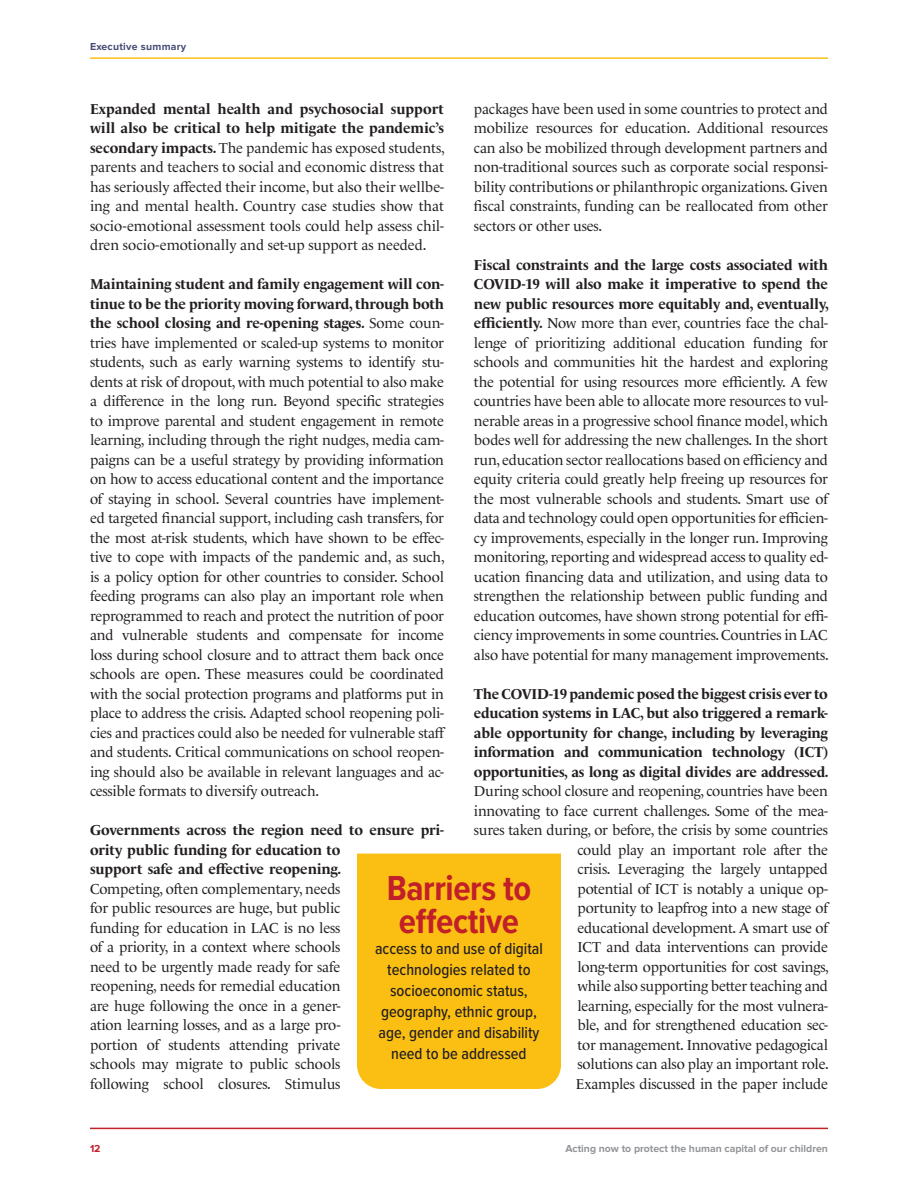
<style>
.page{position:relative;width:918px;height:1188px;background:#fff}
.page>*{position:absolute;margin:0;border:0;box-sizing:border-box;transform-origin:0 0}
.t1{font:700 36px/33px "Proxima Nova Cond";letter-spacing:-.01em;color:#c22029;text-align:center}
.t2{font:500 16.5px/21px "Proxima Nova Cond";color:#231f20;text-align:center}
.t3{font:14.7px/19.5px "Le Monde Livre Std";letter-spacing:-.02em;color:#231f20;text-align:justify}
.t4{font:700 14.7px/19.5px "Le Monde Livre Std";letter-spacing:-.01em;color:#231f20}
.t5{font:700 10.5px "Proxima Nova";color:#939598}
.t6{font:700 10.5px "Proxima Nova";letter-spacing:.025em;color:#454c75}
.t7{font:700 10.5px "Proxima Nova";color:#c22029}
.s1{font-weight:700}
</style>
<div class="page">
<hr style="left:90px;top:1128px;width:738px;height:1px;background:#c22029">
<hr style="left:90px;top:57px;width:738px;height:2px;background:#fbbf13">
<div style="left:357px;top:854px;width:204px;height:235px;background:#fbbf13"></div>
<p class="t6" style="left:90px;top:40px;width:98px">Executive summary</p>
<p class="t3" style="left:474px;top:99px;width:356px">packages have been used in some countries to protect and mobilize resources for education. Additional resources can also be mobilized through development partners and non-traditional sources such as corporate social responsi&shy;bility contributions or philanthropic organizations. Given fiscal constraints, funding can be reallocated from other sectors or other uses.</p>
<p class="t3" style="left:474px;top:255px;width:356px"><span class="s1">Fiscal constraints and the large costs associated with COVID-19 will also make it imperative to spend the new public resources more equitably and, eventually, efficiently.</span> Now more than ever, countries face the chal&shy;lenge of prioritizing additional education funding for schools and communities hit the hardest and exploring the potential for using resources more efficiently. A few countries have been able to allocate more resources to vul&shy;nerable areas in a progressive school finance model, which bodes well for addressing the new challenges. In the short run, education sector reallocations based on efficiency and equity criteria could greatly help freeing up resources for the most vulnerable schools and students. Smart use of data and technology could open opportunities for efficien&shy;cy improvements, especially in the longer run. Improving monitoring, reporting and widespread access to quality ed&shy;ucation financing data and utilization, and using data to strengthen the relationship between public funding and education outcomes, have shown strong potential for effi&shy;ciency improvements in some countries. Countries in LAC also have potential for many management improvements.</p>
<p class="t4" style="left:474px;top:684px;width:356px;text-align:justify">The COVID-19 pandemic posed the biggest crisis ever to education systems in LAC, but also triggered a remark&shy;able opportunity for change, including by leveraging information and communication technology (ICT) opportunities, as long as digital divides are addressed.</p>
<p class="t3" style="left:474px;top:781px;width:356px;text-align:right">During school closure and reopening, countries have been innovating to face current challenges. Some of the mea&shy;sures taken during, or before, the crisis by some countries could play an important role after the<br>crisis. Leveraging the largely untapped<br>potential of ICT is notably a unique op-<br>portunity to leapfrog into a new stage of<br>educational development. A smart use of<br>ICT and data interventions can provide<br>long-term opportunities for cost savings,<br>while also supporting better teaching and<br>learning, especially for the most vulnera-<br>ble, and for strengthened education sec-<br>tor management. Innovative pedagogical<br>solutions can also play an important role.<br>Examples discussed in the paper include</p>
<p class="t3" style="left:90px;top:99px;width:356px"><span class="s1">Expanded mental health and psychosocial support will also be critical to help mitigate the pandemic’s secondary impacts.</span> The pandemic has exposed students, parents and teachers to social and economic distress that has seriously affected their income, but also their wellbe&shy;ing and mental health. Country case studies show that socio-emotional assessment tools could help assess chil&shy;dren socio-emotionally and set-up support as needed.</p>
<p class="t3" style="left:90px;top:275px;width:357px"><span class="s1">Maintaining student and family engagement will con&shy;tinue to be the priority moving forward, through both the school closing and re-opening stages.</span> Some coun&shy;tries have implemented or scaled-up systems to monitor students, such as early warning systems to identify stu&shy;dents at risk of dropout, with much potential to also make a difference in the long run. Beyond specific strategies to improve parental and student engagement in remote learning, including through the right nudges, media cam&shy;paigns can be a useful strategy by providing information on how to access educational content and the importance of staying in school. Several countries have implement&shy;ed targeted financial support, including cash transfers, for the most at-risk students, which have shown to be effec&shy;tive to cope with impacts of the pandemic and, as such, is a policy option for other countries to consider. School feeding programs can also play an important role when reprogrammed to reach and protect the nutrition of poor and vulnerable students and compensate for income loss during school closure and to attract them back once schools are open. These measures could be coordinated with the social protection programs and platforms put in place to address the crisis. Adapted school reopening poli&shy;cies and practices could also be needed for vulnerable staff and students. Critical communications on school reopen&shy;ing should also be available in relevant languages and ac&shy;cessible formats to diversify outreach.</p>
<p class="t4" style="left:90px;top:821px;width:356px">Governments across the region need to ensure pri&shy;ority public funding for education to<br>support safe and effective reopening.</p>
<p class="t3" style="left:90px;top:879px;width:252px">Competing, often complementary, needs for public resources are huge, but public funding for education in LAC is no less of a priority, in a context where schools need to be urgently made ready for safe reopening, needs for remedial education are huge following the once in a gener&shy;ation learning losses, and as a large pro&shy;portion of students attending private schools may migrate to public schools following school closures. Stimulus</p>
<h1 class="t1" style="left:387px;top:871px;width:146px">Barriers to effective</h1>
<p class="t2" style="left:375px;top:937px;width:170px">access to and use of digital technologies related to socioeconomic status, geography, ethnic group, age, gender and disability need to be addressed</p>
<p class="t7" style="left:90px;top:1142px;width:12px">12</p>
<p class="t5" style="left:565px;top:1142px;width:264px">Acting now to protect the human capital of our children</p>
</div>
